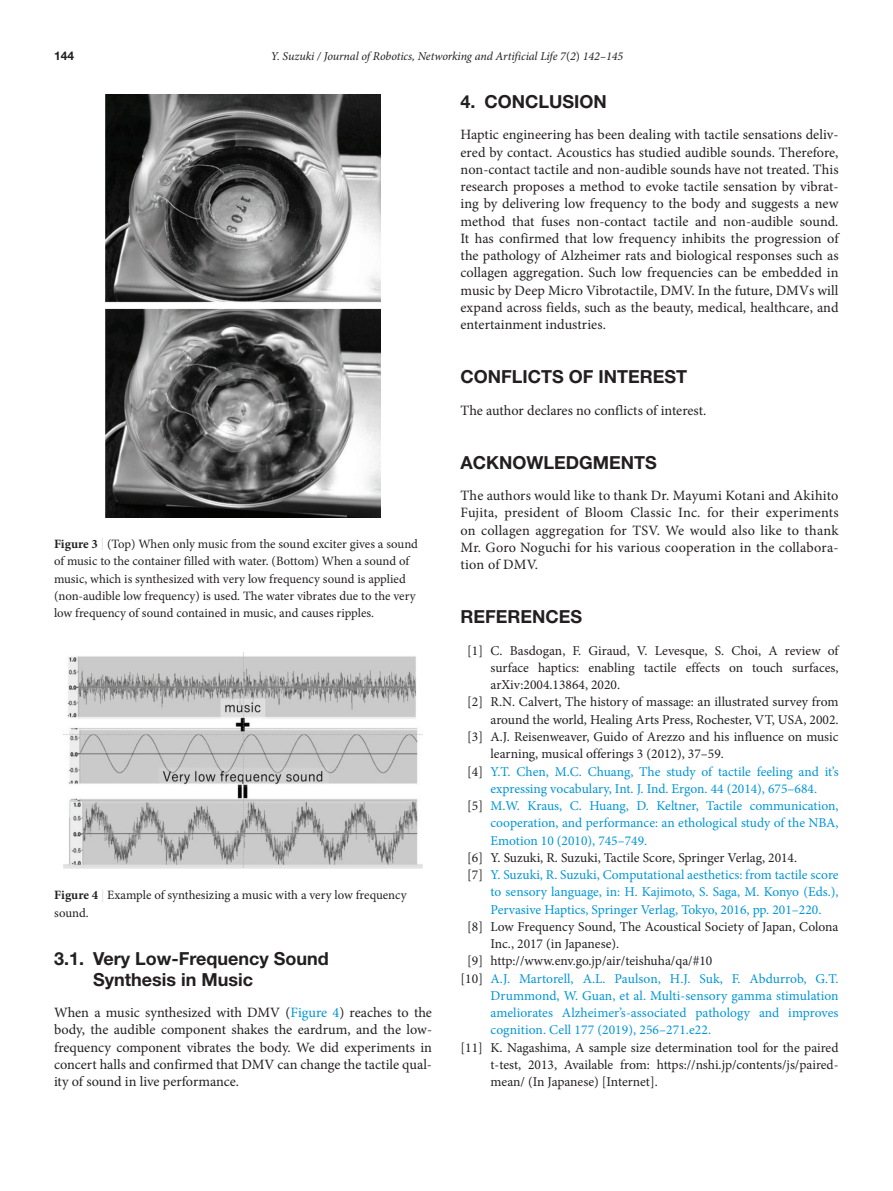
<style>
.page{position:relative;width:893px;height:1191px;background:#fff}
.page>*{position:absolute;margin:0;border:0;box-sizing:border-box;transform-origin:0 0}
.head-1{font:700 18px "Helvetica Neue LT Std";color:#231f20}
.head-2{font:700 18px/21px "Helvetica Neue LT Std";color:#231f20}
.para-1{font:14.25px/17.2px "Minion Pro";letter-spacing:.005em;color:#231f20;text-align:justify}
.Ref_text{font:13.5px/17.2px "Minion Pro";color:#231f20;text-align:justify}
.Ref_text-2{font:13.5px/17.2px "Minion Pro";color:#0095d5;text-align:justify}
.figure-caption{font:12.75px/17.2px "Minion Pro";color:#231f20}
.LRH{font:italic 12px "Minion Pro";letter-spacing:-.01em;color:#231f20}
.LRH-2{font:700 12px "Helvetica Neue LT Std";color:#231f20}
.s1{font-style:normal}
.s2{font-weight:700}
.s3{color:#dcdddf}
.s4{color:#0095d5}
.s5{color:#231f20}
</style>
<div class="page">
<img style="left:105px;top:95px;width:275px;height:422px">
<img style="left:64px;top:652px;width:358px;height:216px">
<p class="LRH-2" style="left:54px;top:49px;width:22px">144</p>
<p class="LRH" style="left:271px;top:48px;width:354px">Y. Suzuki / Journal of Robotics, Networking and Artificial Life 7<span class="s1">(</span>2<span class="s1">)</span> 142–145</p>
<p class="head-1" style="left:460px;top:90px;width:148px">4. CONCLUSION</p>
<p class="para-1" style="left:460px;top:126px;width:380px">Haptic engineering has been dealing with tactile sensations deliv&shy;ered by contact. Acoustics has studied audible sounds. Therefore, non-contact tactile and non-audible sounds have not treated. This research proposes a method to evoke tactile sensation by vibrat&shy;ing by delivering low frequency to the body and suggests a new method that fuses non-contact tactile and non-audible sound.<br>It has confirmed that low frequency inhibits the progression of the pathology of Alzheimer rats and biological responses such as collagen aggregation. Such low frequencies can be embedded in music by Deep Micro Vibrotactile, DMV. In the future, DMVs will expand across fields, such as the beauty, medical, healthcare, and entertainment industries.</p>
<p class="figure-caption" style="left:54px;top:535px;width:365px"><span class="s2">Figure 3</span> <span class="s3">|</span> (Top) When only music from the sound exciter gives a sound of music to the container filled with water. (Bottom) When a sound of music, which is synthesized with very low frequency sound is applied (non-audible low frequency) is used. The water vibrates due to the very low frequency of sound contained in music, and causes ripples.</p>
<p class="figure-caption" style="left:54px;top:886px;width:354px"><span class="s2">Figure 4</span> <span class="s3">|</span> Example of synthesizing a music with a very low frequency sound.</p>
<p class="head-2" style="left:93px;top:947px;width:237px;text-indent:-39px">3.1. Very Low-Frequency Sound<br>Synthesis in Music</p>
<p class="para-1" style="left:54px;top:1004px;width:380px">When a music synthesized with DMV (<span class="s4">Figure 4</span>) reaches to the body, the audible component shakes the eardrum, and the low&shy;frequency component vibrates the body. We did experiments in concert halls and confirmed that DMV can change the tactile qual&shy;ity of sound in live performance.</p>
<p class="head-1" style="left:460px;top:365px;width:228px">CONFLICTS OF INTEREST</p>
<p class="para-1" style="left:460px;top:401px;width:247px">The author declares no conflicts of interest.</p>
<p class="head-1" style="left:460px;top:451px;width:198px">ACKNOWLEDGMENTS</p>
<p class="para-1" style="left:460px;top:487px;width:380px">The authors would like to thank Dr. Mayumi Kotani and Akihito Fujita, president of Bloom Classic Inc. for their experiments on collagen aggregation for TSV. We would also like to thank Mr. Goro Noguchi for his various cooperation in the collabora&shy;tion of DMV.</p>
<p class="head-1" style="left:460px;top:605px;width:123px">REFERENCES</p>
<p class="Ref_text" style="left:490px;top:642px;width:350px;text-indent:-23px">[1] C. Basdogan, F. Giraud, V. Levesque, S. Choi, A review of surface haptics: enabling tactile effects on touch surfaces, arXiv:2004.13864, 2020.</p>
<p class="Ref_text" style="left:467px;top:693px;width:373px;text-align:right">[2] R.N. Calvert, The history of massage: an illustrated survey from around the world, Healing Arts Press, Rochester, VT, USA, 2002.</p>
<p class="Ref_text" style="left:490px;top:728px;width:349px;text-indent:-23px">[3] A.J. Reisenweaver, Guido of Arezzo and his influence on music learning, musical offerings 3 (2012), 37–59.</p>
<p class="Ref_text-2" style="left:467px;top:762px;width:373px;text-align:center"><span class="s5">[4]</span> Y.T. Chen, M.C. Chuang, The study of tactile feeling and it’s expressing vocabulary, Int. J. Ind. Ergon. 44 (2014), 675–684.</p>
<p class="Ref_text-2" style="left:490px;top:797px;width:350px;text-indent:-23px"><span class="s5">[5]</span> M.W. Kraus, C. Huang, D. Keltner, Tactile communication, cooperation, and performance: an ethological study of the NBA, Emotion 10 (2010), 745–749.</p>
<p class="Ref_text" style="left:467px;top:849px;width:331px">[6] Y. Suzuki, R. Suzuki, Tactile Score, Springer Verlag, 2014.</p>
<p class="Ref_text-2" style="left:490px;top:866px;width:350px;text-indent:-23px"><span class="s5">[7]</span> Y. Suzuki, R. Suzuki, Computational aesthetics: from tactile score to sensory language, in: H. Kajimoto, S. Saga, M. Konyo (Eds.), Pervasive Haptics, Springer Verlag, Tokyo, 2016, pp. 201–220.</p>
<p class="Ref_text" style="left:490px;top:918px;width:349px;text-indent:-23px">[8] Low Frequency Sound, The Acoustical Society of Japan, Colona<br>Inc., 2017 (in Japanese).</p>
<p class="Ref_text" style="left:467px;top:952px;width:247px">[9] http://www.env.go.jp/air/teishuha/qa/ 10</p>
<p class="Ref_text-2" style="left:490px;top:969px;width:350px;text-indent:-30px"><span class="s5">[10]</span> A.J. Martorell, A.L. Paulson, H.J. Suk, F. Abdurrob, G.T.<br>Drummond, W. Guan, et al. Multi-sensory gamma stimulation ameliorates Alzheimer’s-associated pathology and improves cognition. Cell 177 (2019), 256–271.e22.</p>
<p class="Ref_text" style="left:490px;top:1038px;width:349px;text-indent:-30px">[11] K. Nagashima, A sample size determination tool for the paired t-test, 2013, Available from: https://nshi.jp/contents/js/paired&shy;mean/ (In Japanese) [Internet].</p>
</div>
